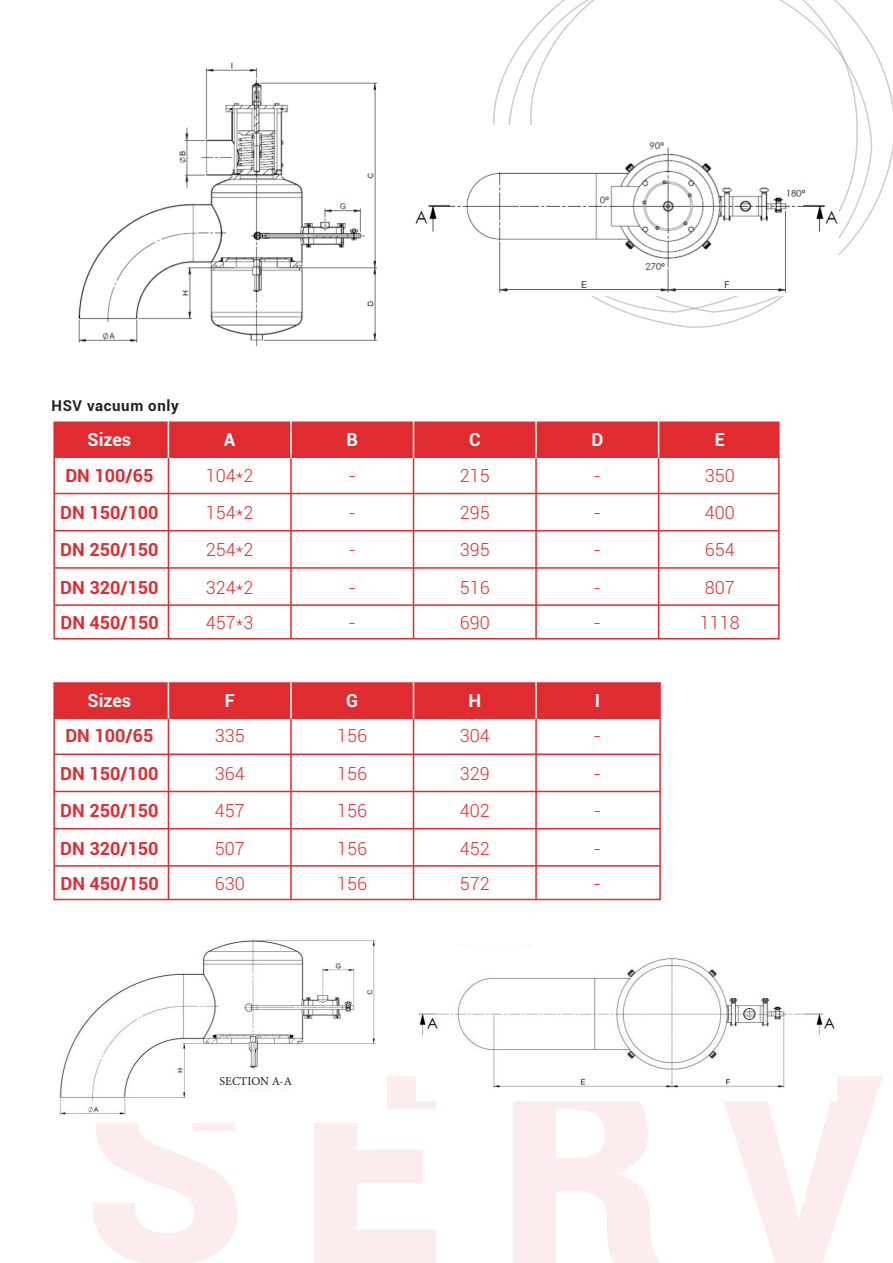
<style>
.page{position:relative;width:893px;height:1263px;background:#fff}
.page>*{position:absolute;margin:0;border:0;box-sizing:border-box;transform-origin:0 0}
.t1{font:300 18px "Roboto";color:#e02c30}
.t2{font:700 18px "Roboto";color:#e02c30}
.t3{font:700 18px "Roboto";color:#fff}
.t4{font:700 15px "Roboto";letter-spacing:.04em;color:#231f20}
.t5{font:12px "Minion Pro";letter-spacing:-.005em;color:#231f20}
</style>
<div class="page">
<div style="left:54px;top:422px;width:725px;height:36px;background:#e02c30"></div>
<div style="left:54px;top:683px;width:606px;height:35px;background:#e02c30"></div>
<img style="left:493px;top:0;width:400px;height:327px">
<img style="left:78px;top:62px;width:300px;height:285px">
<img style="left:415px;top:125px;width:424px;height:170px">
<img style="left:59px;top:939px;width:317px;height:177px">
<img style="left:418px;top:944px;width:417px;height:145px">
<div style="left:53px;top:421px;width:727px;height:218px;border:2px solid #e02c30"></div>
<div style="left:53px;top:682px;width:608px;height:218px;border:2px solid #e02c30"></div>
<hr style="left:168px;top:458px;width:1px;height:181px;background:#e02c30">
<hr style="left:168px;top:421px;width:1px;height:37px;background:#fff">
<hr style="left:168px;top:718px;width:1px;height:181px;background:#e02c30">
<hr style="left:168px;top:682px;width:1px;height:36px;background:#fff">
<hr style="left:54px;top:493px;width:725px;height:1px;background:#e02c30">
<hr style="left:54px;top:753px;width:606px;height:2px;background:#e02c30">
<hr style="left:54px;top:530px;width:725px;height:1px;background:#e02c30">
<hr style="left:54px;top:791px;width:606px;height:1px;background:#e02c30">
<hr style="left:54px;top:567px;width:725px;height:2px;background:#e02c30">
<hr style="left:54px;top:828px;width:606px;height:1px;background:#e02c30">
<hr style="left:54px;top:604px;width:725px;height:2px;background:#e02c30">
<hr style="left:54px;top:865px;width:606px;height:2px;background:#e02c30">
<hr style="left:290px;top:458px;width:2px;height:181px;background:#e02c30">
<hr style="left:290px;top:421px;width:2px;height:37px;background:#fff">
<hr style="left:290px;top:718px;width:2px;height:181px;background:#e02c30">
<hr style="left:290px;top:682px;width:2px;height:36px;background:#fff">
<hr style="left:413px;top:458px;width:1px;height:181px;background:#e02c30">
<hr style="left:413px;top:421px;width:1px;height:37px;background:#fff">
<hr style="left:413px;top:718px;width:1px;height:181px;background:#e02c30">
<hr style="left:413px;top:682px;width:1px;height:36px;background:#fff">
<hr style="left:535px;top:458px;width:2px;height:181px;background:#e02c30">
<hr style="left:535px;top:421px;width:2px;height:37px;background:#fff">
<hr style="left:535px;top:718px;width:2px;height:181px;background:#e02c30">
<hr style="left:535px;top:682px;width:2px;height:36px;background:#fff">
<hr style="left:658px;top:458px;width:1px;height:181px;background:#e02c30">
<hr style="left:658px;top:421px;width:1px;height:37px;background:#fff">
<div style="left:220px;top:1076px;width:76px;height:13px;background:#fff"></div>
<p class="t4" style="left:52px;top:395px;width:129px">HSV vacuum only</p>
<p class="t3" style="left:88px;top:427px;width:45px">Sizes</p>
<p class="t3" style="left:224px;top:427px;width:13px">A</p>
<p class="t3" style="left:346px;top:427px;width:13px">B</p>
<p class="t3" style="left:469px;top:427px;width:13px">C</p>
<p class="t3" style="left:591px;top:427px;width:13px">D</p>
<p class="t3" style="left:715px;top:427px;width:12px">E</p>
<p class="t2" style="left:65px;top:463px;width:90px">DN 100/65</p>
<p class="t1" style="left:206px;top:463px;width:49px">104*2</p>
<p class="t1" style="left:348px;top:463px;width:9px">-</p>
<p class="t1" style="left:460px;top:463px;width:31px">215</p>
<p class="t1" style="left:593px;top:463px;width:9px">-</p>
<p class="t1" style="left:705px;top:463px;width:31px">350</p>
<p class="t2" style="left:60px;top:500px;width:100px">DN 150/100</p>
<p class="t1" style="left:206px;top:500px;width:49px">154*2</p>
<p class="t1" style="left:348px;top:500px;width:9px">-</p>
<p class="t1" style="left:460px;top:500px;width:31px">295</p>
<p class="t1" style="left:593px;top:500px;width:9px">-</p>
<p class="t1" style="left:705px;top:500px;width:31px">400</p>
<p class="t2" style="left:60px;top:537px;width:100px">DN 250/150</p>
<p class="t1" style="left:206px;top:537px;width:49px">254*2</p>
<p class="t1" style="left:348px;top:537px;width:9px">-</p>
<p class="t1" style="left:460px;top:537px;width:31px">395</p>
<p class="t1" style="left:593px;top:537px;width:9px">-</p>
<p class="t1" style="left:705px;top:537px;width:31px">654</p>
<p class="t2" style="left:60px;top:575px;width:100px">DN 320/150</p>
<p class="t1" style="left:206px;top:575px;width:49px">324*2</p>
<p class="t1" style="left:348px;top:575px;width:9px">-</p>
<p class="t1" style="left:460px;top:575px;width:31px">516</p>
<p class="t1" style="left:593px;top:575px;width:9px">-</p>
<p class="t1" style="left:705px;top:575px;width:31px">807</p>
<p class="t2" style="left:60px;top:610px;width:100px">DN 450/150</p>
<p class="t1" style="left:206px;top:610px;width:49px">457*3</p>
<p class="t1" style="left:348px;top:610px;width:9px">-</p>
<p class="t1" style="left:460px;top:610px;width:31px">690</p>
<p class="t1" style="left:593px;top:610px;width:9px">-</p>
<p class="t1" style="left:700px;top:610px;width:41px">1118</p>
<p class="t3" style="left:88px;top:688px;width:45px">Sizes</p>
<p class="t3" style="left:225px;top:688px;width:12px">F</p>
<p class="t3" style="left:346px;top:688px;width:13px">G</p>
<p class="t3" style="left:468px;top:688px;width:14px">H</p>
<p class="t3" style="left:595px;top:688px;width:7px">I</p>
<p class="t2" style="left:65px;top:723px;width:90px">DN 100/65</p>
<p class="t1" style="left:215px;top:723px;width:31px">335</p>
<p class="t1" style="left:337px;top:723px;width:31px">156</p>
<p class="t1" style="left:460px;top:723px;width:31px">304</p>
<p class="t1" style="left:593px;top:723px;width:9px">-</p>
<p class="t2" style="left:60px;top:760px;width:100px">DN 150/100</p>
<p class="t1" style="left:215px;top:761px;width:31px">364</p>
<p class="t1" style="left:337px;top:761px;width:31px">156</p>
<p class="t1" style="left:460px;top:761px;width:31px">329</p>
<p class="t1" style="left:593px;top:761px;width:9px">-</p>
<p class="t2" style="left:60px;top:798px;width:100px">DN 250/150</p>
<p class="t1" style="left:215px;top:798px;width:31px">457</p>
<p class="t1" style="left:337px;top:798px;width:31px">156</p>
<p class="t1" style="left:460px;top:798px;width:31px">402</p>
<p class="t1" style="left:593px;top:798px;width:9px">-</p>
<p class="t2" style="left:60px;top:836px;width:100px">DN 320/150</p>
<p class="t1" style="left:215px;top:836px;width:31px">507</p>
<p class="t1" style="left:337px;top:836px;width:31px">156</p>
<p class="t1" style="left:460px;top:836px;width:31px">452</p>
<p class="t1" style="left:593px;top:836px;width:9px">-</p>
<p class="t2" style="left:60px;top:871px;width:100px">DN 450/150</p>
<p class="t1" style="left:215px;top:871px;width:31px">630</p>
<p class="t1" style="left:337px;top:871px;width:31px">156</p>
<p class="t1" style="left:460px;top:871px;width:31px">572</p>
<p class="t1" style="left:593px;top:871px;width:9px">-</p>
<p class="t5" style="left:220px;top:1073px;width:74px">SECTION A-A</p>
</div>
